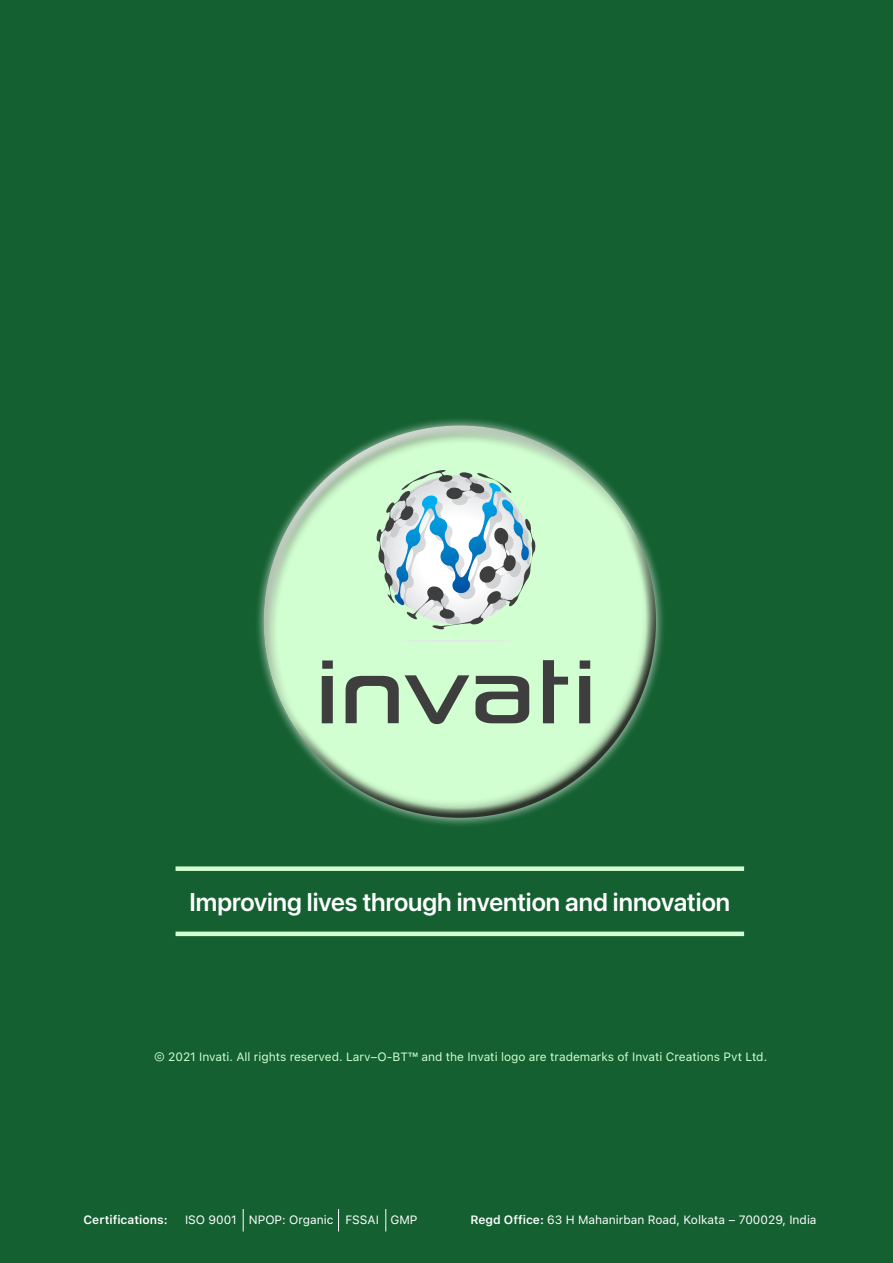
<style>
.page{position:relative;width:893px;height:1263px;background:#146031}
.page>*{position:absolute;margin:0;border:0;box-sizing:border-box;transform-origin:0 0}
.t1{font:600 25.5px "SF Pro Display";color:#fff}
.t2{font:12px "SF Pro Text";color:#d2ffd1}
.t3{font:12px "SF Pro Text";color:#fff}
.t4{font:600 12px "SF Pro Text";color:#fff}
.s1{font-weight:600}
</style>
<div class="page">
<div style="left:254px;top:416px;width:411px;height:411px;background:#fff;opacity:.75"></div>
<div style="left:263px;top:423px;width:372px;height:295px;background:#fff;opacity:.75"></div>
<div style="left:271px;top:487px;width:386px;height:332px;background:#231f20;opacity:.75"></div>
<svg style="left:322px;top:660px;width:268px;height:64px;background:#a0bea0"></svg>
<svg style="left:377px;top:470px;width:159px;height:159px;background:#bad4cf"></svg>
<hr style="left:401px;top:640px;width:110px;height:2px;background:#e6e7e9;border-radius:50%">
<div style="left:176px;top:866px;width:568px;height:5px;background:#d2ffd1"></div>
<hr style="left:176px;top:932px;width:568px;height:4px;background:#d2ffd1">
<svg style="left:243px;top:1209px;width:1px;height:22px"></svg>
<svg style="left:338px;top:1209px;width:1px;height:22px"></svg>
<svg style="left:385px;top:1209px;width:1px;height:22px"></svg>
<p class="t1" style="left:189px;top:887px;width:542px">Improving lives through invention and innovation</p>
<p class="t2" style="left:154px;top:1050px;width:615px">© 2021 Invati. All rights reserved. Larv–O-BT™ and the Invati logo are trademarks of Invati Creations Pvt Ltd.</p>
<p class="t4" style="left:84px;top:1213px;width:86px">Certifications:</p>
<p class="t3" style="left:185px;top:1213px;width:53px">ISO 9001</p>
<p class="t3" style="left:249px;top:1213px;width:86px">NPOP: Organic</p>
<p class="t3" style="left:345px;top:1213px;width:35px">FSSAI</p>
<p class="t3" style="left:390px;top:1213px;width:29px">GMP</p>
<p class="t3" style="left:470px;top:1213px;width:348px"><span class="s1">Regd Office:</span> 63 H Mahanirban Road, Kolkata – 700029, India</p>
</div>
